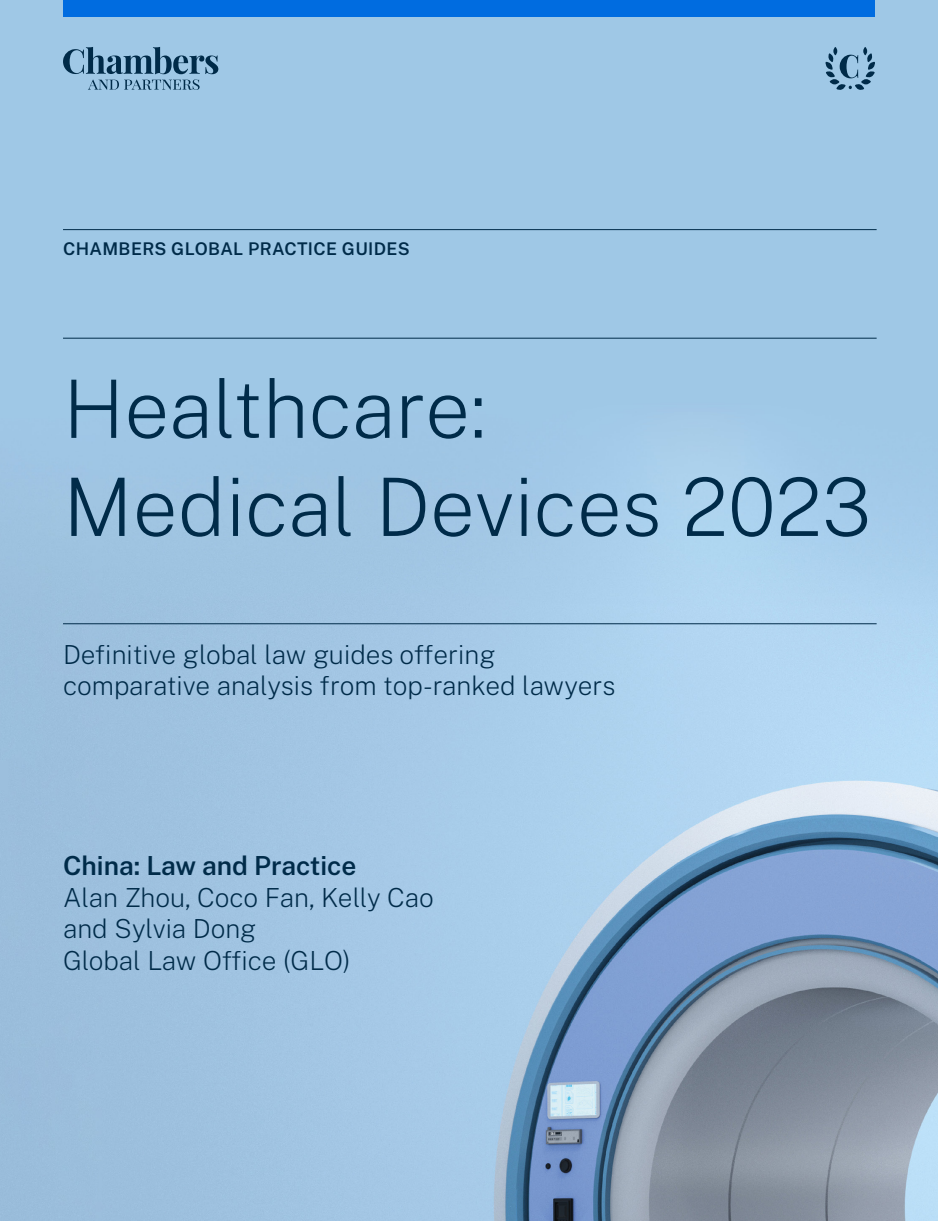
<style>
.page{position:relative;width:938px;height:1221px;background:#fff}
.page>*{position:absolute;margin:0;border:0;box-sizing:border-box;transform-origin:0 0}
._01_Large_Heading{font:200 80.5px/98px "Public Sans";color:#002b49}
._02_Subheading_w_o_rule{font:200 26.25px/31.5px "Public Sans";color:#002b49}
._02_Subheading{font:200 26.25px/31.5px "Public Sans";color:#002b49}
._00_Small_Header{font:600 17.5px "Public Sans";letter-spacing:.02em;color:#002b49}
.s1{font-weight:600}
</style>
<div class="page">
<img style="left:0;top:0;width:938px;height:1220px">
<div style="left:63px;top:0;width:812px;height:17px;background:#006ce0"></div>
<svg style="left:825px;top:47px;width:50px;height:43px;background:#759fbd"></svg>
<svg style="left:63px;top:47px;width:155px;height:43px;background:#749dbb"></svg>
<hr style="left:63px;top:229px;width:813px;height:1px;background:#002b49">
<hr style="left:63px;top:338px;width:813px;height:1px;background:#002b49">
<hr style="left:63px;top:623px;width:813px;height:1px;background:#002b49">
<p class="_00_Small_Header" style="left:63px;top:235px;width:348px">CHAMBERS GLOBAL PRACTICE GUIDES</p>
<p class="_01_Large_Heading" style="left:63px;top:354px;width:809px">Healthcare:<br>Medical Devices 2023</p>
<p class="_02_Subheading" style="left:63px;top:637px;width:554px">Definitive global law guides offering comparative analysis from top-ranked lawyers</p>
<p class="_02_Subheading_w_o_rule" style="left:63px;top:848px;width:372px"><span class="s1">China: Law and Practice<br></span>Alan Zhou, Coco Fan, Kelly Cao and Sylvia Dong<br>Global Law Office (GLO)</p>
</div>
